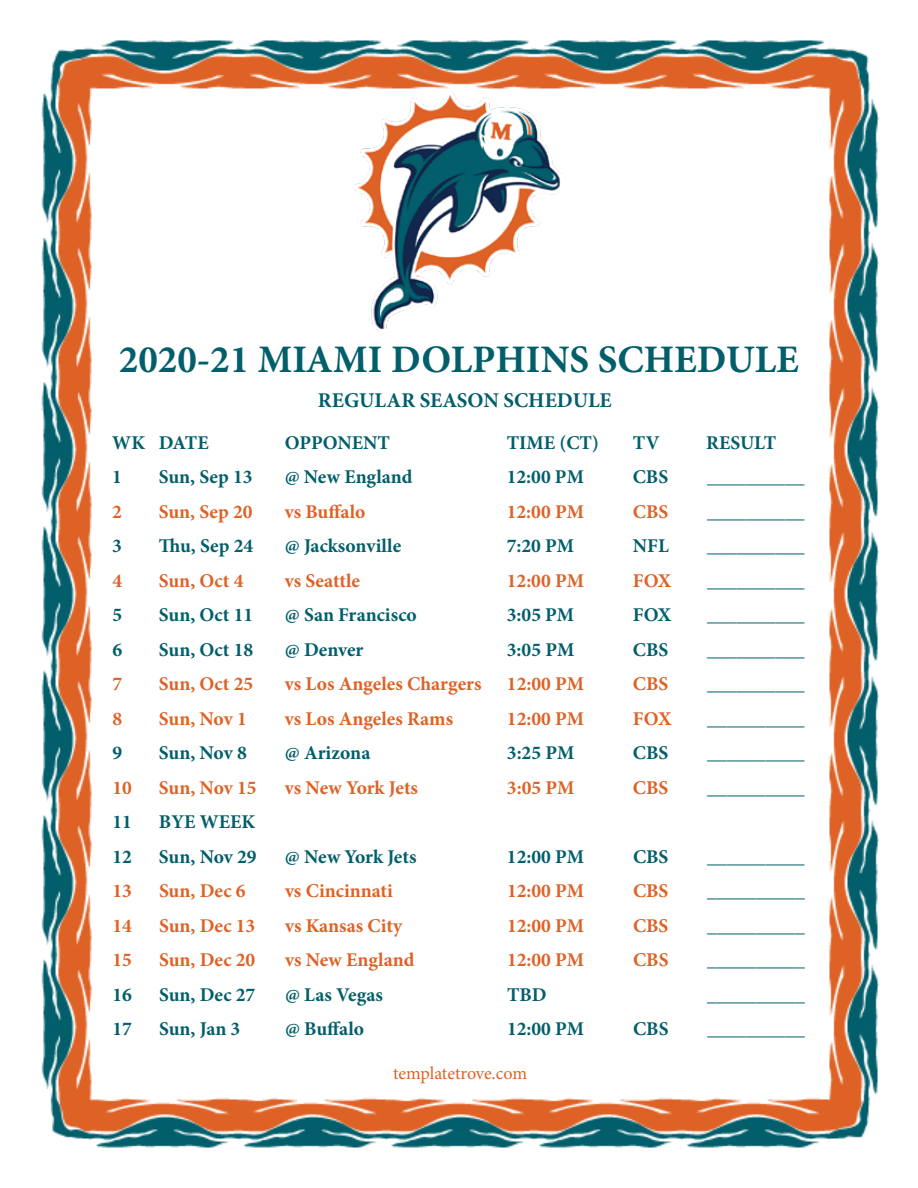
<style>
.page{position:relative;width:918px;height:1188px;background:#fff}
.page>*{position:absolute;margin:0;border:0;box-sizing:border-box;transform-origin:0 0}
.t1{font:700 39px "Minion Pro";color:#015e6a}
.t2{font:700 21px "Minion Pro";color:#015e6a}
.t3{font:700 19.5px "Minion Pro";color:#015e6a}
.t4{font:700 19.5px "Minion Pro";color:#de6226}
.t5{font:18px "Minion Pro";letter-spacing:-.005em;color:#de6226}
</style>
<div class="page">
<img style="left:41px;top:40px;width:839px;height:1108px">
<img style="left:355px;top:92px;width:208px;height:239px">
<h1 class="t1" style="left:119px;top:332px;width:681px">2020-21 MIAMI DOLPHINS SCHEDULE</h1>
<p class="t2" style="left:318px;top:385px;width:295px">REGULAR SEASON SCHEDULE</p>
<p class="t3" style="left:112px;top:429px;width:98px">WK DATE</p>
<p class="t3" style="left:285px;top:429px;width:107px">OPPONENT</p>
<p class="t3" style="left:507px;top:429px;width:94px">TIME (CT)</p>
<p class="t3" style="left:633px;top:429px;width:28px">TV</p>
<p class="t3" style="left:706px;top:429px;width:71px">RESULT</p>
<p class="t3" style="left:112px;top:463px;width:11px">1</p>
<p class="t3" style="left:159px;top:463px;width:95px">Sun, Sep 13</p>
<p class="t3" style="left:285px;top:463px;width:129px">@ New England</p>
<p class="t3" style="left:507px;top:463px;width:79px">12:00 PM</p>
<p class="t3" style="left:633px;top:463px;width:37px">CBS</p>
<p class="t3" style="left:707px;top:463px;width:99px">__________</p>
<p class="t4" style="left:112px;top:498px;width:11px">2</p>
<p class="t4" style="left:159px;top:498px;width:95px">Sun, Sep 20</p>
<p class="t4" style="left:285px;top:498px;width:82px">vs Buffalo</p>
<p class="t4" style="left:507px;top:498px;width:79px">12:00 PM</p>
<p class="t4" style="left:633px;top:498px;width:37px">CBS</p>
<p class="t3" style="left:707px;top:498px;width:99px">__________</p>
<p class="t3" style="left:112px;top:532px;width:11px">3</p>
<p class="t3" style="left:159px;top:532px;width:96px">Thu, Sep 24</p>
<p class="t3" style="left:285px;top:532px;width:118px">@ Jacksonville</p>
<p class="t3" style="left:507px;top:532px;width:69px">7:20 PM</p>
<p class="t3" style="left:633px;top:532px;width:37px">NFL</p>
<p class="t3" style="left:707px;top:532px;width:99px">__________</p>
<p class="t4" style="left:112px;top:567px;width:11px">4</p>
<p class="t4" style="left:159px;top:567px;width:86px">Sun, Oct 4</p>
<p class="t4" style="left:285px;top:567px;width:77px">vs Seattle</p>
<p class="t4" style="left:507px;top:567px;width:79px">12:00 PM</p>
<p class="t4" style="left:633px;top:567px;width:40px">FOX</p>
<p class="t3" style="left:707px;top:567px;width:99px">__________</p>
<p class="t3" style="left:112px;top:601px;width:11px">5</p>
<p class="t3" style="left:159px;top:601px;width:96px">Sun, Oct 11</p>
<p class="t3" style="left:285px;top:601px;width:133px">@ San Francisco</p>
<p class="t3" style="left:507px;top:601px;width:69px">3:05 PM</p>
<p class="t3" style="left:633px;top:601px;width:40px">FOX</p>
<p class="t3" style="left:707px;top:601px;width:99px">__________</p>
<p class="t3" style="left:112px;top:636px;width:11px">6</p>
<p class="t3" style="left:159px;top:636px;width:96px">Sun, Oct 18</p>
<p class="t3" style="left:285px;top:636px;width:80px">@ Denver</p>
<p class="t3" style="left:507px;top:636px;width:69px">3:05 PM</p>
<p class="t3" style="left:633px;top:636px;width:37px">CBS</p>
<p class="t3" style="left:707px;top:636px;width:99px">__________</p>
<p class="t4" style="left:112px;top:670px;width:11px">7</p>
<p class="t4" style="left:159px;top:670px;width:96px">Sun, Oct 25</p>
<p class="t4" style="left:285px;top:670px;width:198px">vs Los Angeles Chargers</p>
<p class="t4" style="left:507px;top:670px;width:79px">12:00 PM</p>
<p class="t4" style="left:633px;top:670px;width:37px">CBS</p>
<p class="t3" style="left:707px;top:670px;width:99px">__________</p>
<p class="t4" style="left:112px;top:705px;width:11px">8</p>
<p class="t4" style="left:159px;top:705px;width:89px">Sun, Nov 1</p>
<p class="t4" style="left:285px;top:705px;width:170px">vs Los Angeles Rams</p>
<p class="t4" style="left:507px;top:705px;width:79px">12:00 PM</p>
<p class="t4" style="left:633px;top:705px;width:40px">FOX</p>
<p class="t3" style="left:707px;top:705px;width:99px">__________</p>
<p class="t3" style="left:112px;top:739px;width:11px">9</p>
<p class="t3" style="left:159px;top:739px;width:89px">Sun, Nov 8</p>
<p class="t3" style="left:285px;top:739px;width:87px">@ Arizona</p>
<p class="t3" style="left:507px;top:739px;width:69px">3:25 PM</p>
<p class="t3" style="left:633px;top:739px;width:37px">CBS</p>
<p class="t3" style="left:707px;top:739px;width:99px">__________</p>
<p class="t4" style="left:112px;top:774px;width:21px">10</p>
<p class="t4" style="left:159px;top:774px;width:99px">Sun, Nov 15</p>
<p class="t4" style="left:285px;top:774px;width:135px">vs New York Jets</p>
<p class="t4" style="left:507px;top:774px;width:69px">3:05 PM</p>
<p class="t4" style="left:633px;top:774px;width:37px">CBS</p>
<p class="t3" style="left:707px;top:774px;width:99px">__________</p>
<p class="t3" style="left:112px;top:808px;width:21px">11</p>
<p class="t3" style="left:159px;top:808px;width:98px">BYE WEEK</p>
<p class="t3" style="left:112px;top:843px;width:21px">12</p>
<p class="t3" style="left:159px;top:843px;width:99px">Sun, Nov 29</p>
<p class="t3" style="left:285px;top:843px;width:133px">@ New York Jets</p>
<p class="t3" style="left:507px;top:843px;width:79px">12:00 PM</p>
<p class="t3" style="left:633px;top:843px;width:37px">CBS</p>
<p class="t3" style="left:707px;top:843px;width:99px">__________</p>
<p class="t4" style="left:112px;top:877px;width:21px">13</p>
<p class="t4" style="left:159px;top:877px;width:88px">Sun, Dec 6</p>
<p class="t4" style="left:285px;top:877px;width:109px">vs Cincinnati</p>
<p class="t4" style="left:507px;top:877px;width:79px">12:00 PM</p>
<p class="t4" style="left:633px;top:877px;width:37px">CBS</p>
<p class="t3" style="left:707px;top:877px;width:99px">__________</p>
<p class="t4" style="left:113px;top:912px;width:21px">14</p>
<p class="t4" style="left:159px;top:912px;width:98px">Sun, Dec 13</p>
<p class="t4" style="left:285px;top:912px;width:119px">vs Kansas City</p>
<p class="t4" style="left:507px;top:912px;width:79px">12:00 PM</p>
<p class="t4" style="left:633px;top:912px;width:37px">CBS</p>
<p class="t3" style="left:707px;top:912px;width:99px">__________</p>
<p class="t4" style="left:113px;top:946px;width:21px">15</p>
<p class="t4" style="left:159px;top:946px;width:98px">Sun, Dec 20</p>
<p class="t4" style="left:285px;top:946px;width:131px">vs New England</p>
<p class="t4" style="left:507px;top:946px;width:79px">12:00 PM</p>
<p class="t4" style="left:633px;top:946px;width:37px">CBS</p>
<p class="t3" style="left:707px;top:946px;width:99px">__________</p>
<p class="t3" style="left:113px;top:981px;width:21px">16</p>
<p class="t3" style="left:159px;top:981px;width:98px">Sun, Dec 27</p>
<p class="t3" style="left:285px;top:981px;width:100px">@ Las Vegas</p>
<p class="t3" style="left:507px;top:981px;width:41px">TBD</p>
<p class="t3" style="left:707px;top:981px;width:99px">__________</p>
<p class="t3" style="left:113px;top:1015px;width:21px">17</p>
<p class="t3" style="left:159px;top:1015px;width:83px">Sun, Jan 3</p>
<p class="t3" style="left:285px;top:1015px;width:81px">@ Buffalo</p>
<p class="t3" style="left:507px;top:1015px;width:79px">12:00 PM</p>
<p class="t3" style="left:633px;top:1015px;width:37px">CBS</p>
<p class="t3" style="left:707px;top:1015px;width:99px">__________</p>
<p class="t5" style="left:393px;top:1061px;width:136px">templatetrove.com</p>
</div>
